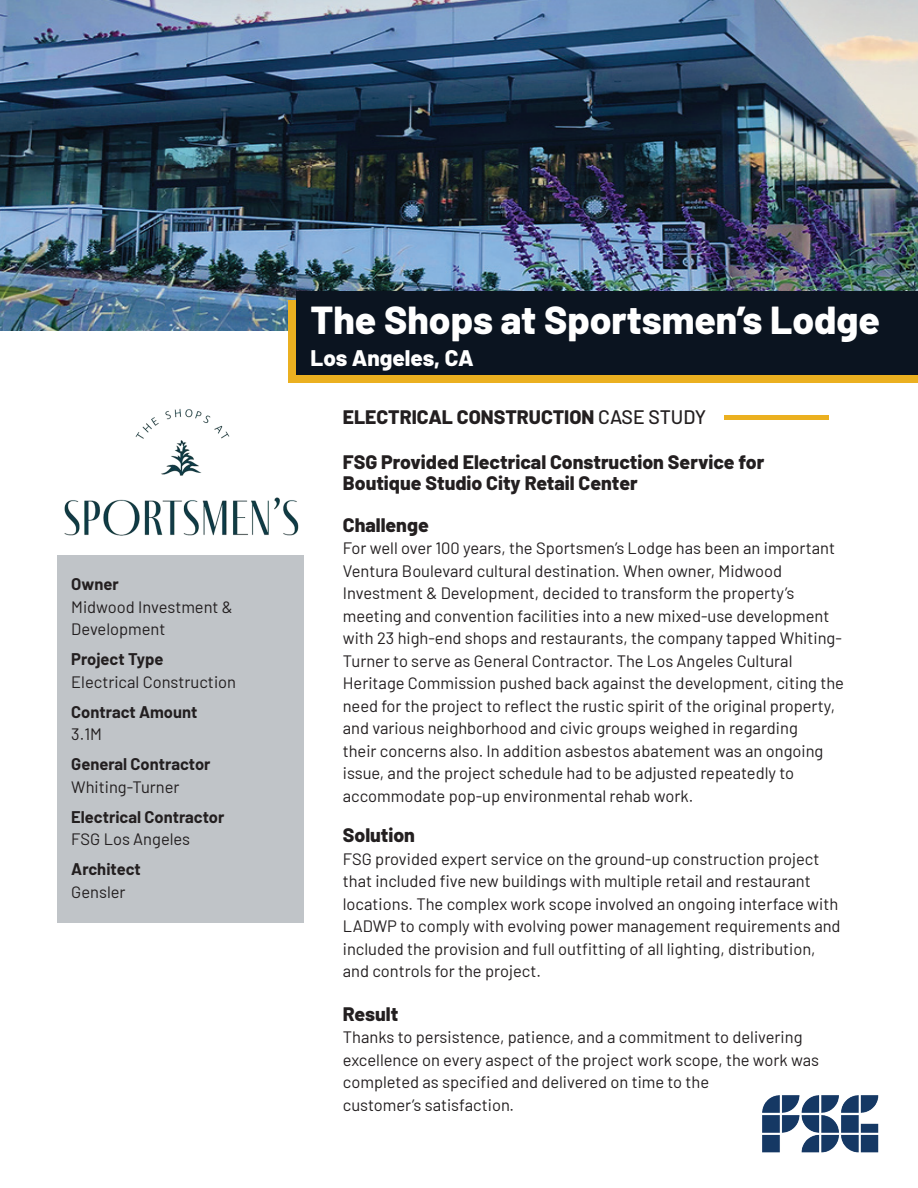
<style>
.page{position:relative;width:918px;height:1188px;background:#fff}
.page>*{position:absolute;margin:0;border:0;box-sizing:border-box;transform-origin:0 0}
.t1{font:800 39px "Barlow";color:#fff}
.t2{font:800 22.5px "Barlow";color:#fff}
.t3{font:800 19.5px/21px "Barlow";color:#231f20}
.t4{font:16.5px/22.5px "Barlow";color:#231f20}
.t5{font:700 16.5px "Barlow";color:#231f20}
.s1{font-weight:500}
</style>
<div class="page">
<div style="left:57px;top:554px;width:247px;height:368px;background:#c0c4c8"></div>
<div style="left:724px;top:415px;width:105px;height:5px;background:#ebb020"></div>
<img style="left:0;top:0;width:918px;height:330px">
<img style="left:762px;top:1095px;width:117px;height:58px">
<img style="left:64px;top:409px;width:235px;height:127px">
<div style="left:289px;top:301px;width:629px;height:82px;background:#ebb020"></div>
<div style="left:297px;top:291px;width:621px;height:84px;background:#0b1420"></div>
<p class="t5" style="left:71px;top:572px;width:49px">Owner</p>
<p class="t4" style="left:71px;top:594px;width:163px">Midwood Investment &amp;<br>Development</p>
<p class="t5" style="left:71px;top:647px;width:94px">Project Type</p>
<p class="t4" style="left:71px;top:669px;width:166px">Electrical Construction</p>
<p class="t5" style="left:71px;top:700px;width:128px">Contract Amount</p>
<p class="t4" style="left:71px;top:722px;width:32px">3.1M</p>
<p class="t5" style="left:71px;top:752px;width:141px">General Contractor</p>
<p class="t4" style="left:71px;top:774px;width:110px">Whiting-Turner</p>
<p class="t5" style="left:71px;top:805px;width:155px">Electrical Contractor</p>
<p class="t4" style="left:71px;top:827px;width:120px">FSG Los Angeles</p>
<p class="t5" style="left:71px;top:857px;width:71px">Architect</p>
<p class="t4" style="left:71px;top:879px;width:56px">Gensler</p>
<h1 class="t1" style="left:310px;top:291px;width:571px">The Shops at Sportsmen’s Lodge</h1>
<h2 class="t2" style="left:310px;top:341px;width:165px">Los Angeles, CA</h2>
<p class="t3" style="left:343px;top:405px;width:365px">ELECTRICAL CONSTRUCTION <span class="s1">CASE STUDY</span></p>
<p class="t3" style="left:343px;top:450px;width:423px">FSG Provided Electrical Construction Service for<br>Boutique Studio City Retail Center</p>
<p class="t3" style="left:343px;top:513px;width:87px">Challenge</p>
<p class="t4" style="left:343px;top:536px;width:503px">For well over 100 years, the Sportsmen’s Lodge has been an important Ventura Boulevard cultural destination. When owner, Midwood Investment &amp; Development, decided to transform the property’s meeting and convention facilities into a new mixed-use development with 23 high-end shops and restaurants, the company tapped Whiting-Turner to serve as General Contractor. The Los Angeles Cultural Heritage Commission pushed back against the development, citing the need for the project to reflect the rustic spirit of the original property, and various neighborhood and civic groups weighed in regarding<br>their concerns also. In addition asbestos abatement was an ongoing issue, and the project schedule had to be adjusted repeatedly to accommodate pop-up environmental rehab work.</p>
<p class="t3" style="left:343px;top:823px;width:74px">Solution</p>
<p class="t4" style="left:343px;top:846px;width:499px">FSG provided expert service on the ground-up construction project that included five new buildings with multiple retail and restaurant locations. The complex work scope involved an ongoing interface with LADWP to comply with evolving power management requirements and included the provision and full outfitting of all lighting, distribution, and controls for the project.</p>
<p class="t3" style="left:343px;top:1002px;width:57px">Result</p>
<p class="t4" style="left:343px;top:1025px;width:478px">Thanks to persistence, patience, and a commitment to delivering excellence on every aspect of the project work scope, the work was completed as specified and delivered on time to the<br>customer’s satisfaction.</p>
</div>
